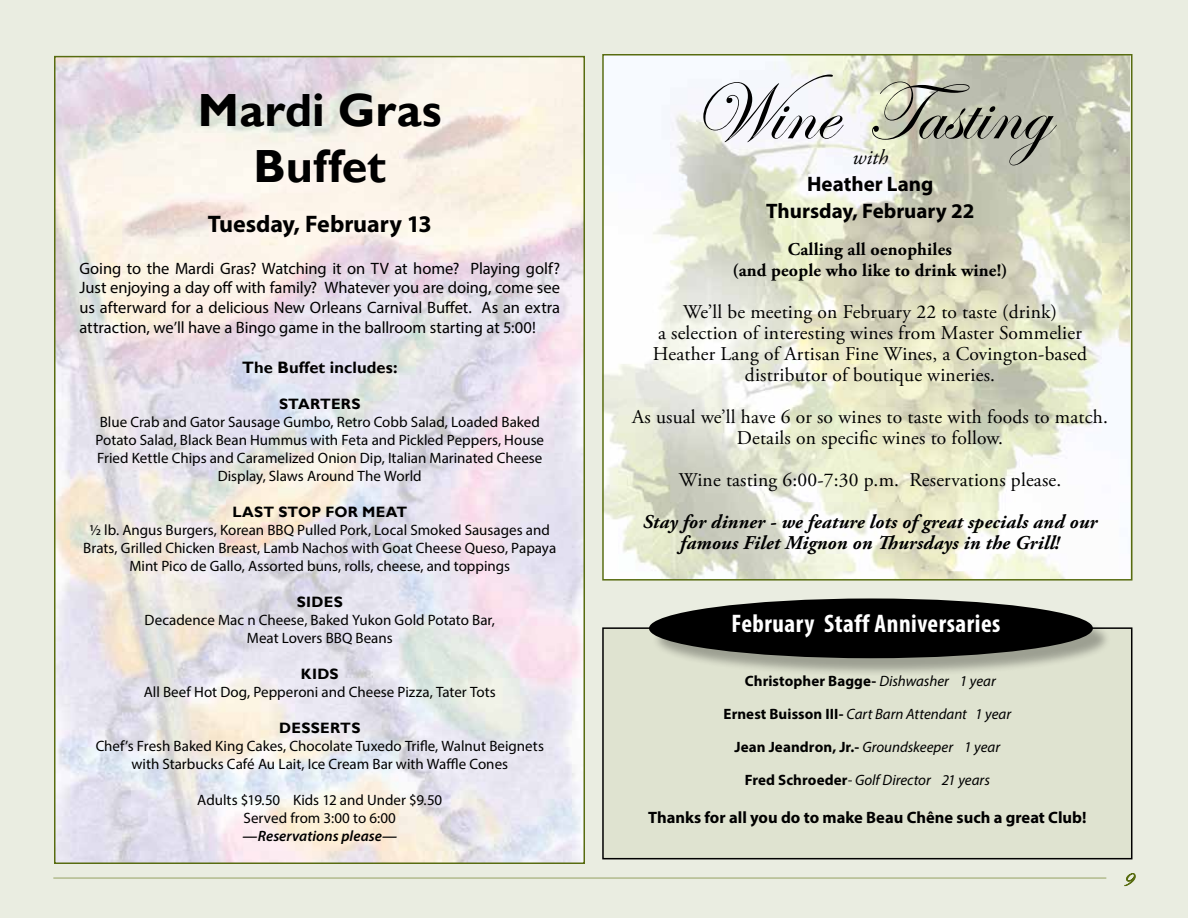
<style>
.page{position:relative;width:1188px;height:918px;background:#eaede1}
.page>*{position:absolute;margin:0;border:0;box-sizing:border-box;transform-origin:0 0}
.t1{font:84px "Edwardian Script ITC";color:#000}
.t2{font:700 46.5px/55.8px "Gill Sans";color:#000;text-align:center}
.t3{font:700 condensed 25.5px "Myriad Pro";letter-spacing:.02em;color:#fff}
.t4{font:700 24px "Myriad Pro";letter-spacing:-.005em;color:#000}
.t5{font:700 21px/27px "Myriad Pro";color:#000;text-align:center}
.t6{font:italic 21px "Adobe Garamond Pro";color:#000}
.t7{font:19.5px/21px "Adobe Garamond Pro";letter-spacing:.01em;color:#000;text-align:center}
.t8{font:italic 700 19.5px/21px "Adobe Garamond Pro";letter-spacing:.01em;color:#000;text-align:center}
.t9{font:700 18px/21px "Adobe Garamond Pro";letter-spacing:.01em;color:#000;text-align:center}
.t10{font:16.5px/19.8px "Myriad Pro";letter-spacing:-.005em;color:#000;text-align:justify}
.t11{font:700 16.5px "Myriad Pro";color:#000}
.t12{font:700 16.5px "Gill Sans";letter-spacing:.005em;color:#000}
.t13{font:15px/18px "Myriad Pro";color:#000;text-align:center}
.t14{font:italic 15px "Myriad Pro";color:#000}
.t15{font:700 15px "Gill Sans";letter-spacing:.015em;color:#000}
.t16{font:700 15px "Myriad Pro";letter-spacing:.005em;color:#000}
.t17{font:italic 600 15px "Myriad Pro";letter-spacing:.005em;color:#000}
.s1{font-weight:400;font-style:italic}
.s2{font-weight:700;font-style:normal}
</style>
<div class="page">
<img style="left:57px;top:59px;width:525px;height:802px">
<hr style="left:53px;top:877px;width:1053px;height:2px;background:#b1bb8c">
<svg style="left:1124px;top:873px;width:12px;height:13px"></svg>
<div style="left:603px;top:628px;width:529px;height:231px;background:#dfe3d0"></div>
<div style="left:602px;top:627px;width:530px;height:232px;border:2px solid #000"></div>
<div style="left:652px;top:601px;width:459px;height:76px;background:#000;opacity:.3"></div>
<div style="left:649px;top:598px;width:444px;height:60px;background:#000;border-radius:50%"></div>
<div style="left:735px;top:617px;width:283px;height:39px;background:#000"></div>
<img style="left:605px;top:57px;width:524px;height:521px">
<div style="left:602px;top:54px;width:530px;height:527px;border:2px solid #586c10"></div>
<h2 class="t2" style="left:198px;top:84px;width:245px">Mardi Gras<br>Buffet</h2>
<h3 class="t4" style="left:208px;top:208px;width:226px">Tuesday, February 13</h3>
<p class="t10" style="left:80px;top:258px;width:482px">Going to the Mardi Gras? Watching it on TV at home? Playing golf?<br>Just enjoying a day off with family? Whatever you are doing, come see us afterward for a delicious New Orleans Carnival Buffet. As an extra attraction, we’ll have a Bingo game in the ballroom starting at 5:00!</p>
<p class="t12" style="left:242px;top:357px;width:157px">The Buffet includes:</p>
<p class="t15" style="left:279px;top:395px;width:83px">STARTERS</p>
<p class="t13" style="left:95px;top:412px;width:450px">Blue Crab and Gator Sausage Gumbo, Retro Cobb Salad, Loaded Baked Potato Salad, Black Bean Hummus with Feta and Pickled Peppers, House Fried Kettle Chips and Caramelized Onion Dip, Italian Marinated Cheese Display, Slaws Around The World</p>
<p class="t15" style="left:232px;top:503px;width:176px">LAST STOP FOR MEAT</p>
<p class="t13" style="left:83px;top:520px;width:475px">½ lb. Angus Burgers, Korean BBQ Pulled Pork, Local Smoked Sausages and<br>Brats, Grilled Chicken Breast, Lamb Nachos with Goat Cheese Queso, Papaya<br>Mint Pico de Gallo, Assorted buns, rolls, cheese, and toppings</p>
<p class="t15" style="left:297px;top:593px;width:47px">SIDES</p>
<p class="t13" style="left:145px;top:610px;width:352px">Decadence Mac n Cheese, Baked Yukon Gold Potato Bar,<br>Meat Lovers BBQ Beans</p>
<p class="t15" style="left:301px;top:665px;width:39px">KIDS</p>
<p class="t13" style="left:144px;top:682px;width:354px">All Beef Hot Dog, Pepperoni and Cheese Pizza, Tater Tots</p>
<p class="t15" style="left:279px;top:719px;width:83px">DESSERTS</p>
<p class="t13" style="left:96px;top:736px;width:450px">Chef’s Fresh Baked King Cakes, Chocolate Tuxedo Trifle, Walnut Beignets with Starbucks Café Au Lait, Ice Cream Bar with Waffle Cones</p>
<p class="t13" style="left:197px;top:790px;width:246px">Adults $19.50 Kids 12 and Under $9.50<br>Served from 3:00 to 6:00</p>
<p class="t17" style="left:242px;top:826px;width:156px">—Reservations please—</p>
<h1 class="t1" style="left:691px;top:66px;width:360px">Wine Tasting</h1>
<h3 class="t6" style="left:853px;top:145px;width:37px">with</h3>
<h3 class="t5" style="left:766px;top:170px;width:210px">Heather Lang<br>Thursday, February 22</h3>
<p class="t9" style="left:732px;top:239px;width:277px">Calling all oenophiles<br>(and people who like to drink wine!)</p>
<h3 class="t7" style="left:653px;top:302px;width:436px">We’ll be meeting on February 22 to taste (drink)<br>a selection of interesting wines from Master Sommelier Heather Lang of Artisan Fine Wines, a Covington-based distributor of boutique wineries.</h3>
<h3 class="t7" style="left:632px;top:407px;width:477px">As usual we’ll have 6 or so wines to taste with foods to match.<br>Details on specific wines to follow.</h3>
<h3 class="t7" style="left:679px;top:470px;width:384px">Wine tasting 6:00-7:30 p.m. Reservations please.</h3>
<h3 class="t8" style="left:643px;top:511px;width:456px">Stay for dinner - we feature lots of great specials and our famous Filet Mignon on Thursdays in the Grill!</h3>
<h3 class="t3" style="left:732px;top:608px;width:270px">February Staff Anniversaries</h3>
<p class="t16" style="left:745px;top:671px;width:252px">Christopher Bagge- <span class="s1">Dishwasher 1 year</span></p>
<p class="t14" style="left:724px;top:705px;width:289px"><span class="s2">Ernest Buisson III-</span> Cart Barn Attendant 1 year</p>
<p class="t14" style="left:735px;top:738px;width:267px"><span class="s2">Jean Jeandron, Jr.-</span> Groundskeeper 1 year</p>
<p class="t14" style="left:745px;top:771px;width:247px"><span class="s2">Fred Schroeder</span>- Golf Director 21 years</p>
<p class="t11" style="left:648px;top:806px;width:440px">Thanks for all you do to make Beau Chêne such a great Club!</p>
</div>
